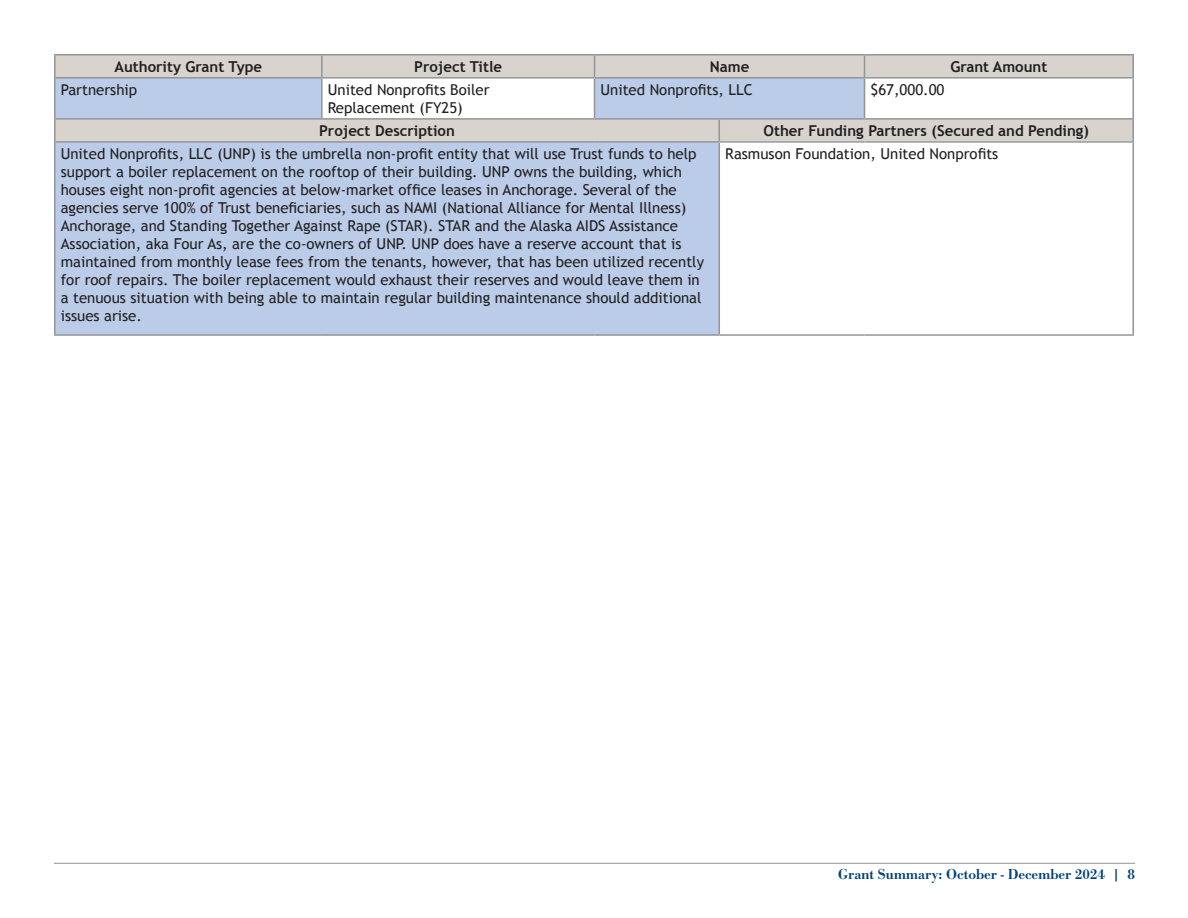
<style>
.page{position:relative;width:1188px;height:918px;background:#fff}
.page>*{position:absolute;margin:0;border:0;box-sizing:border-box;transform-origin:0 0}
.MHT_chart_style_-_body_text{font:15px/18px "Trebuchet MS";color:#231f20}
.MHT_chart_style_-_header{font:700 15px "Trebuchet MS";color:#231f20}
.t1{font:500 15px "Bodoni URW";color:#01427c}
</style>
<div class="page">
<hr style="left:54px;top:863px;width:1081px;height:1px;background:#939598">
<svg style="left:56px;top:56px;width:1076px;height:85px;fill:#d9d3ce"></svg>
<svg style="left:56px;top:79px;width:809px;height:255px;background:#bdcce4"></svg>
<div style="left:322px;top:78px;width:273px;height:41px;background:#fff"></div>
<div style="left:719px;top:142px;width:414px;height:193px;background:#fff"></div>
<svg style="left:594px;top:56px;width:1px;height:21px"></svg>
<hr style="left:594px;top:79px;width:1px;height:39px;background:#939598">
<svg style="left:864px;top:56px;width:1px;height:21px"></svg>
<hr style="left:864px;top:79px;width:1px;height:39px;background:#939598">
<svg style="left:719px;top:120px;width:1px;height:21px"></svg>
<hr style="left:719px;top:143px;width:1px;height:191px;background:#939598">
<hr style="left:1132px;top:55px;width:2px;height:22px;background:#939598">
<hr style="left:1132px;top:79px;width:2px;height:39px;background:#939598">
<hr style="left:1132px;top:120px;width:2px;height:21px;background:#939598">
<hr style="left:1132px;top:143px;width:2px;height:191px;background:#939598">
<hr style="left:54px;top:54px;width:268px;height:2px;background:#939598">
<hr style="left:54px;top:55px;width:2px;height:22px;background:#939598">
<hr style="left:322px;top:54px;width:273px;height:2px;background:#939598">
<hr style="left:321px;top:55px;width:2px;height:22px;background:#939598">
<hr style="left:595px;top:54px;width:124px;height:2px;background:#939598">
<hr style="left:719px;top:54px;width:146px;height:2px;background:#939598">
<hr style="left:865px;top:54px;width:269px;height:2px;background:#939598">
<hr style="left:54px;top:77px;width:268px;height:2px;background:#939598">
<hr style="left:54px;top:79px;width:2px;height:39px;background:#939598">
<hr style="left:322px;top:77px;width:273px;height:2px;background:#939598">
<hr style="left:321px;top:79px;width:2px;height:39px;background:#939598">
<hr style="left:595px;top:77px;width:124px;height:2px;background:#939598">
<hr style="left:719px;top:77px;width:146px;height:2px;background:#939598">
<hr style="left:865px;top:77px;width:269px;height:2px;background:#939598">
<hr style="left:54px;top:120px;width:2px;height:21px;background:#939598">
<hr style="left:54px;top:143px;width:2px;height:191px;background:#939598">
<hr style="left:54px;top:118px;width:268px;height:2px;background:#939598">
<hr style="left:322px;top:118px;width:273px;height:2px;background:#939598">
<hr style="left:595px;top:118px;width:124px;height:2px;background:#939598">
<hr style="left:719px;top:118px;width:146px;height:2px;background:#939598">
<hr style="left:865px;top:118px;width:269px;height:2px;background:#939598">
<hr style="left:54px;top:141px;width:268px;height:2px;background:#939598">
<hr style="left:322px;top:141px;width:273px;height:2px;background:#939598">
<hr style="left:595px;top:141px;width:124px;height:2px;background:#939598">
<hr style="left:719px;top:141px;width:146px;height:2px;background:#939598">
<hr style="left:865px;top:141px;width:269px;height:2px;background:#939598">
<hr style="left:54px;top:334px;width:268px;height:2px;background:#939598">
<hr style="left:322px;top:334px;width:273px;height:2px;background:#939598">
<hr style="left:595px;top:334px;width:124px;height:2px;background:#939598">
<hr style="left:719px;top:334px;width:146px;height:2px;background:#939598">
<hr style="left:865px;top:334px;width:269px;height:2px;background:#939598">
<p class="MHT_chart_style_-_header" style="left:115px;top:57px;width:149px">Authority Grant Type</p>
<p class="MHT_chart_style_-_header" style="left:414px;top:57px;width:89px">Project Title</p>
<p class="MHT_chart_style_-_header" style="left:710px;top:57px;width:41px">Name</p>
<p class="MHT_chart_style_-_header" style="left:950px;top:57px;width:99px">Grant Amount</p>
<p class="MHT_chart_style_-_body_text" style="left:61px;top:81px;width:78px">Partnership</p>
<p class="MHT_chart_style_-_body_text" style="left:328px;top:81px;width:163px">United Nonprofits Boiler<br>Replacement (FY25)</p>
<p class="MHT_chart_style_-_body_text" style="left:601px;top:81px;width:154px">United Nonprofits, LLC</p>
<p class="MHT_chart_style_-_body_text" style="left:871px;top:81px;width:75px">$67,000.00</p>
<p class="MHT_chart_style_-_header" style="left:319px;top:121px;width:137px">Project Description</p>
<p class="MHT_chart_style_-_header" style="left:764px;top:121px;width:327px">Other Funding Partners (Secured and Pending)</p>
<p class="MHT_chart_style_-_body_text" style="left:61px;top:145px;width:645px">United Nonprofits, LLC (UNP) is the umbrella non-profit entity that will use Trust funds to help support a boiler replacement on the rooftop of their building. UNP owns the building, which houses eight non-profit agencies at below-market office leases in Anchorage. Several of the agencies serve 100% of Trust beneficiaries, such as NAMI (National Alliance for Mental Illness)<br>Anchorage, and Standing Together Against Rape (STAR). STAR and the Alaska AIDS Assistance Association, aka Four As, are the co-owners of UNP. UNP does have a reserve account that is maintained from monthly lease fees from the tenants, however, that has been utilized recently for roof repairs. The boiler replacement would exhaust their reserves and would leave them in a tenuous situation with being able to maintain regular building maintenance should additional issues arise.</p>
<p class="MHT_chart_style_-_body_text" style="left:725px;top:145px;width:275px">Rasmuson Foundation, United Nonprofits</p>
<p class="t1" style="left:838px;top:865px;width:298px">Grant Summary: October - December 2024 | 8</p>
</div>
